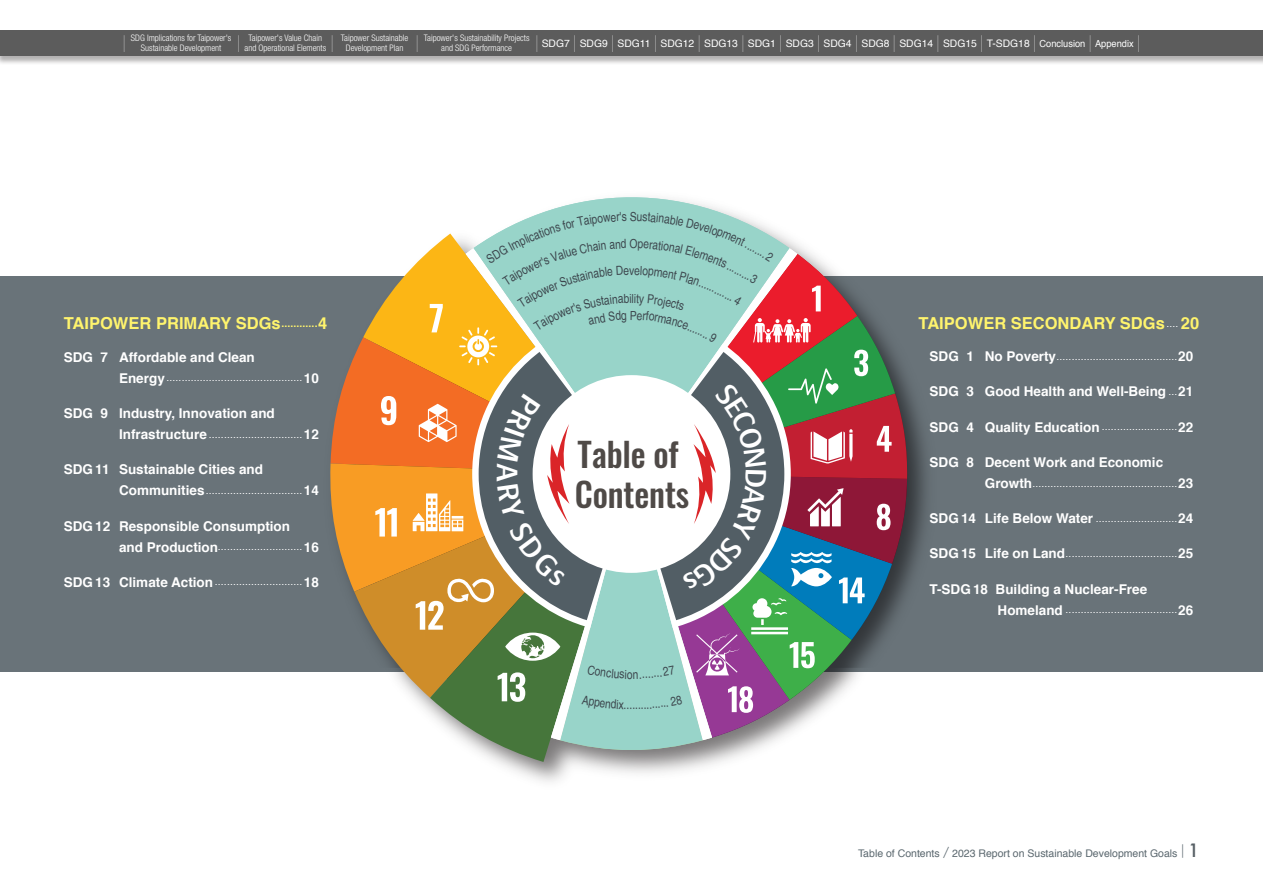
<style>
.page{position:relative;width:1263px;height:893px;background:#fff}
.page>*{position:absolute;margin:0;border:0;box-sizing:border-box;transform-origin:0 0}
.t1{font:500 33.45px/40.2px "Oswald";letter-spacing:-.005em;color:#4f4a47}
.t2{font:500 19.5px "AR Hei B5";color:#fff;scale:.5 1}
.目錄{font:700 16.5px "Helvetica";color:#fff46d}
.目錄-2{font:700 13.5px "Helvetica";color:#fff}
.目錄-3{font:10.5px "Helvetica";color:#fff}
.t3{font:10.5px "Helvetica";color:#5a676e}
.t4{font:10.35px "Helvetica";color:#fff}
.t5{font:300 condensed 9px/10.5px "Helvetica Neue LT Pro";color:#fff;text-align:center}
.s1{font-family:"AR Hei B5";font-weight:500;font-size:19.5px}
.s2{font-size:9.75px}
.s3{font-size:10.5px}
.s4{font-weight:700;font-size:13.5px}
.s5{font-weight:400;font-size:10.5px}
.s6{font-family:"AR Hei B5";font-weight:500;font-size:12.15px}
.s7{font-family:"AR Hei B5";font-weight:500;font-size:15.75px}
.s8{font-family:"Futura";font-weight:500;font-size:18px;color:#576065}
</style>
<div class="page">
<div style="left:0;top:31px;width:1263px;height:34px;background:#231f20;opacity:.35"></div>
<div style="left:0;top:30px;width:1263px;height:25px;background:#5c5c5c"></div>
<div style="left:0;top:276px;width:1263px;height:396px;background:#697379"></div>
<svg style="left:474px;top:753px;width:157px;height:9px"></svg>
<svg style="left:547px;top:194px;width:191px;height:17px"></svg>
<svg style="left:329px;top:211px;width:578px;height:542px"></svg>
<p class="t5" style="left:131px;top:32px;width:102px">SDG Implications for Taipower's<br>Sustainable Development</p>
<p class="t5" style="left:244px;top:32px;width:83px">Taipower's Value Chain and Operational Elements</p>
<p class="t5" style="left:341px;top:32px;width:69px">Taipower Sustainable<br>Development Plan</p>
<p class="t5" style="left:424px;top:32px;width:107px">Taipower's Sustainability Projects and SDG Performance</p>
<h2 class="t2" style="left:119px;top:33px;width:21px">︱</h2>
<h2 class="t2" style="left:234px;top:33px;width:21px">︱</h2>
<h2 class="t2" style="left:327px;top:33px;width:21px">︱</h2>
<h2 class="t2" style="left:412px;top:33px;width:21px">︱</h2>
<p class="t4" style="left:532px;top:35px;width:613px"><span class="s1">︱</span>SDG7<span class="s1">︱</span>SDG9<span class="s1">︱</span>SDG11<span class="s1">︱</span>SDG12<span class="s1">︱</span>SDG13<span class="s1">︱</span>SDG1<span class="s1">︱</span>SDG3<span class="s1">︱</span>SDG4<span class="s1">︱</span>SDG8<span class="s1">︱</span>SDG14<span class="s1">︱</span>SDG15<span class="s1">︱</span>T-SDG18<span class="s1">︱</span><span class="s2">Conclusion</span><span class="s1">︱</span><span class="s2">Appendix</span><span class="s1">︱</span></p>
<p class="目錄" style="left:64px;top:310px;width:265px">TAIPOWER PRIMARY SDGs <span class="s3">............</span>4</p>
<p class="目錄-2" style="left:64px;top:346px;width:193px">SDG 7 Affordable and Clean</p>
<p class="目錄-3" style="left:119px;top:370px;width:201px"><span class="s4">Energy</span>.............................................<span class="s4">10</span></p>
<p class="目錄-2" style="left:64px;top:402px;width:213px">SDG 9 Industry, Innovation and</p>
<p class="目錄-3" style="left:119px;top:426px;width:201px"><span class="s4">Infrastructure</span> ...............................<span class="s4">12</span></p>
<p class="目錄-2" style="left:64px;top:459px;width:201px">SDG 11 Sustainable Cities and</p>
<p class="目錄-3" style="left:119px;top:482px;width:201px"><span class="s4">Communities</span>................................<span class="s4">14</span></p>
<p class="目錄-2" style="left:64px;top:515px;width:228px">SDG 12 Responsible Consumption</p>
<p class="目錄-3" style="left:119px;top:538px;width:201px"><span class="s4">and Production</span>............................<span class="s4">16</span></p>
<p class="目錄-3" style="left:64px;top:574px;width:257px"><span class="s4">SDG 13 Climate Action</span> .............................<span class="s4">18</span></p>
<p class="t1" style="left:575px;top:431px;width:116px">Table of<br>Contents</p>
<p class="目錄" style="left:918px;top:310px;width:282px">TAIPOWER SECONDARY SDGs<sup>....</sup> 20</p>
<p class="目錄-3" style="left:929px;top:348px;width:265px"><span class="s4">SDG 1 No Poverty</span>........................................<span class="s4">20</span></p>
<p class="目錄-2" style="left:929px;top:381px;width:265px">SDG 3 Good Health and Well-Being <span class="s5">...</span>21</p>
<p class="目錄-3" style="left:929px;top:418px;width:265px"><span class="s4">SDG 4 Quality Education</span> .........................<span class="s4">22</span></p>
<p class="目錄-2" style="left:929px;top:451px;width:235px">SDG 8 Decent Work and Economic</p>
<p class="目錄-3" style="left:985px;top:475px;width:210px"><span class="s4">Growth</span>................................................<span class="s4">23</span></p>
<p class="目錄-3" style="left:929px;top:510px;width:265px"><span class="s4">SDG 14 Life Below Water</span> ...........................<span class="s4">24</span></p>
<p class="目錄-3" style="left:929px;top:545px;width:265px"><span class="s4">SDG 15 Life on Land</span>.....................................<span class="s4">25</span></p>
<p class="目錄-2" style="left:929px;top:578px;width:219px">T-SDG 18 Building a Nuclear-Free</p>
<p class="目錄-3" style="left:998px;top:601px;width:197px"><span class="s4">Homeland</span> .....................................<span class="s4">26</span></p>
<p class="t3" style="left:858px;top:845px;width:343px">Table of Contents<span class="s6">／</span>2023 Report on Sustainable Development Goals<span class="s7">｜</span><span class="s8">1</span></p>
</div>
